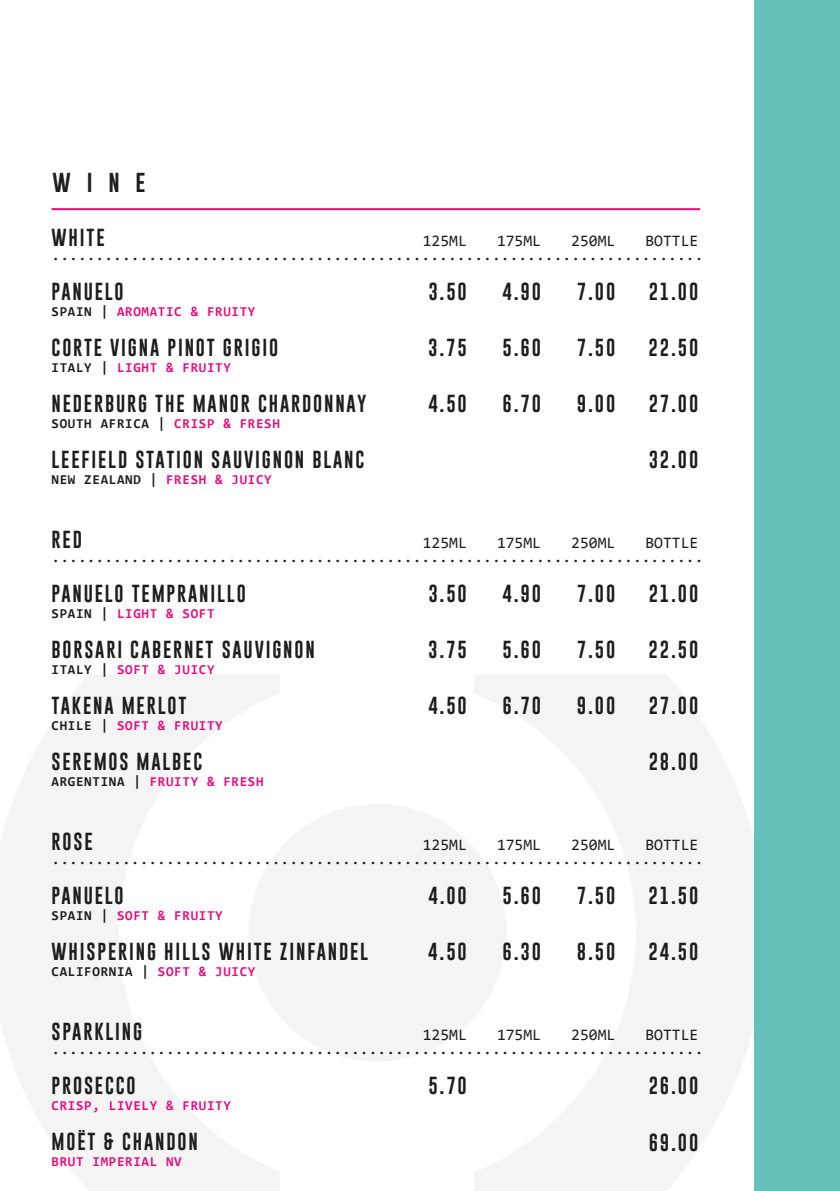
<style>
.page{position:relative;width:840px;height:1191px;background:#fff}
.page>*{position:absolute;margin:0;border:0;box-sizing:border-box;transform-origin:0 0}
.t1{font:20px "Gobold";color:#1e1e1c;scale:1.08 1}
.t2{font:18px "Gobold";letter-spacing:.1em;color:#1d1d1b}
.t3{font:16px "Consolas";color:#1d1d1b}
.t4{font:700 13.6px "Consolas";letter-spacing:.05em;color:#e40d7e}
.t5{font:700 13.6px "Consolas";letter-spacing:.05em;color:#1d1d1b}
.s1{color:#1d1d1b}
.s2{color:#e40d7e}
</style>
<div class="page">
<div style="left:248px;top:804px;width:258px;height:257px;background:#f4f4f4;border-radius:50%"></div>
<svg style="left:474px;top:675px;width:280px;height:516px;fill:#f4f4f4"></svg>
<svg style="left:0;top:675px;width:280px;height:516px;fill:#f4f4f4"></svg>
<div style="left:754px;top:0;width:85px;height:1191px;background:#64c0b8"></div>
<hr style="left:52px;top:208px;width:647px;height:2px;background:#e40d7e">
<p class="t1" style="left:53px;top:169px;width:87px">WINE</p>
<p class="t2" style="left:52px;top:226px;width:55px">WHITE</p>
<p class="t3" style="left:52px;top:244px;width:653px">..........................................................................</p>
<p class="t2" style="left:52px;top:280px;width:74px">PANUELO</p>
<p class="t4" style="left:52px;top:303px;width:205px"><span class="s1">SPAIN |</span> AROMATIC &amp; FRUITY</p>
<p class="t2" style="left:52px;top:336px;width:228px">CORTE VIGNA PINOT GRIGIO</p>
<p class="t4" style="left:52px;top:359px;width:181px"><span class="s1">ITALY |</span> LIGHT &amp; FRUITY</p>
<p class="t2" style="left:52px;top:392px;width:316px">NEDERBURG THE MANOR CHARDONNAY</p>
<p class="t5" style="left:52px;top:415px;width:230px">SOUTH AFRICA | <span class="s2">CRISP &amp; FRESH</span></p>
<p class="t2" style="left:52px;top:448px;width:314px">LEEFIELD STATION SAUVIGNON BLANC</p>
<p class="t5" style="left:52px;top:471px;width:221px">NEW ZEALAND | <span class="s2">FRESH &amp; JUICY</span></p>
<p class="t3" style="left:422px;top:230px;width:45px">125ML</p>
<p class="t2" style="left:428px;top:280px;width:40px">3.50</p>
<p class="t2" style="left:428px;top:336px;width:40px">3.75</p>
<p class="t2" style="left:428px;top:392px;width:40px">4.50</p>
<p class="t3" style="left:571px;top:230px;width:45px">250ML</p>
<p class="t2" style="left:576px;top:280px;width:40px">7.00</p>
<p class="t2" style="left:576px;top:336px;width:40px">7.50</p>
<p class="t2" style="left:576px;top:392px;width:40px">9.00</p>
<p class="t3" style="left:645px;top:230px;width:54px">BOTTLE</p>
<p class="t2" style="left:648px;top:280px;width:51px">21.00</p>
<p class="t2" style="left:648px;top:336px;width:51px">22.50</p>
<p class="t2" style="left:648px;top:392px;width:51px">27.00</p>
<p class="t2" style="left:648px;top:448px;width:51px">32.00</p>
<p class="t3" style="left:496px;top:230px;width:45px">175ML</p>
<p class="t2" style="left:502px;top:280px;width:40px">4.90</p>
<p class="t2" style="left:502px;top:336px;width:40px">5.60</p>
<p class="t2" style="left:502px;top:392px;width:40px">6.70</p>
<p class="t2" style="left:52px;top:528px;width:32px">RED</p>
<p class="t3" style="left:52px;top:546px;width:653px">..........................................................................</p>
<p class="t2" style="left:52px;top:582px;width:195px">PANUELO TEMPRANILLO</p>
<p class="t4" style="left:52px;top:605px;width:164px"><span class="s1">SPAIN |</span> LIGHT &amp; SOFT</p>
<p class="t2" style="left:52px;top:638px;width:264px">BORSARI CABERNET SAUVIGNON</p>
<p class="t4" style="left:52px;top:661px;width:164px"><span class="s1">ITALY |</span> SOFT &amp; JUICY</p>
<p class="t2" style="left:52px;top:694px;width:136px">TAKENA MERLOT</p>
<p class="t4" style="left:52px;top:717px;width:172px"><span class="s1">CHILE |</span> SOFT &amp; FRUITY</p>
<p class="t2" style="left:52px;top:750px;width:152px">SEREMOS MALBEC</p>
<p class="t4" style="left:52px;top:773px;width:213px"><span class="s1">ARGENTINA |</span> FRUITY &amp; FRESH</p>
<p class="t3" style="left:422px;top:532px;width:45px">125ML</p>
<p class="t2" style="left:428px;top:582px;width:40px">3.50</p>
<p class="t2" style="left:428px;top:638px;width:40px">3.75</p>
<p class="t2" style="left:428px;top:694px;width:40px">4.50</p>
<p class="t3" style="left:571px;top:532px;width:45px">250ML</p>
<p class="t2" style="left:576px;top:582px;width:40px">7.00</p>
<p class="t2" style="left:576px;top:638px;width:40px">7.50</p>
<p class="t2" style="left:576px;top:694px;width:40px">9.00</p>
<p class="t3" style="left:645px;top:532px;width:54px">BOTTLE</p>
<p class="t2" style="left:648px;top:582px;width:51px">21.00</p>
<p class="t2" style="left:648px;top:638px;width:51px">22.50</p>
<p class="t2" style="left:648px;top:694px;width:51px">27.00</p>
<p class="t2" style="left:648px;top:750px;width:51px">28.00</p>
<p class="t3" style="left:496px;top:532px;width:45px">175ML</p>
<p class="t2" style="left:502px;top:582px;width:40px">4.90</p>
<p class="t2" style="left:502px;top:638px;width:40px">5.60</p>
<p class="t2" style="left:502px;top:694px;width:40px">6.70</p>
<p class="t2" style="left:52px;top:830px;width:43px">ROSE</p>
<p class="t3" style="left:52px;top:848px;width:653px">..........................................................................</p>
<p class="t2" style="left:52px;top:884px;width:74px">PANUELO</p>
<p class="t4" style="left:52px;top:907px;width:172px"><span class="s1">SPAIN |</span> SOFT &amp; FRUITY</p>
<p class="t2" style="left:52px;top:940px;width:318px">WHISPERING HILLS WHITE ZINFANDEL</p>
<p class="t5" style="left:52px;top:963px;width:205px">CALIFORNIA | <span class="s2">SOFT &amp; JUICY</span></p>
<p class="t3" style="left:422px;top:834px;width:45px">125ML</p>
<p class="t2" style="left:428px;top:884px;width:40px">4.00</p>
<p class="t2" style="left:428px;top:940px;width:40px">4.50</p>
<p class="t3" style="left:571px;top:834px;width:45px">250ML</p>
<p class="t2" style="left:576px;top:884px;width:40px">7.50</p>
<p class="t2" style="left:576px;top:940px;width:40px">8.50</p>
<p class="t3" style="left:645px;top:834px;width:54px">BOTTLE</p>
<p class="t2" style="left:648px;top:884px;width:51px">21.50</p>
<p class="t2" style="left:648px;top:940px;width:51px">24.50</p>
<p class="t3" style="left:496px;top:834px;width:45px">175ML</p>
<p class="t2" style="left:502px;top:884px;width:40px">5.60</p>
<p class="t2" style="left:502px;top:940px;width:40px">6.30</p>
<p class="t2" style="left:52px;top:1020px;width:92px">SPARKLING</p>
<p class="t3" style="left:52px;top:1038px;width:653px">..........................................................................</p>
<p class="t2" style="left:52px;top:1074px;width:86px">PROSECCO</p>
<p class="t4" style="left:52px;top:1097px;width:181px">CRISP, LIVELY &amp; FRUITY</p>
<p class="t2" style="left:52px;top:1130px;width:148px">MOËT &amp; CHANDON</p>
<p class="t4" style="left:52px;top:1153px;width:132px">BRUT IMPERIAL NV</p>
<p class="t3" style="left:422px;top:1024px;width:45px">125ML</p>
<p class="t3" style="left:496px;top:1024px;width:45px">175ML</p>
<p class="t2" style="left:428px;top:1074px;width:40px">5.70</p>
<p class="t3" style="left:571px;top:1024px;width:45px">250ML</p>
<p class="t3" style="left:645px;top:1024px;width:54px">BOTTLE</p>
<p class="t2" style="left:648px;top:1074px;width:51px">26.00</p>
<p class="t2" style="left:648px;top:1130px;width:51px">69.00</p>
</div>
